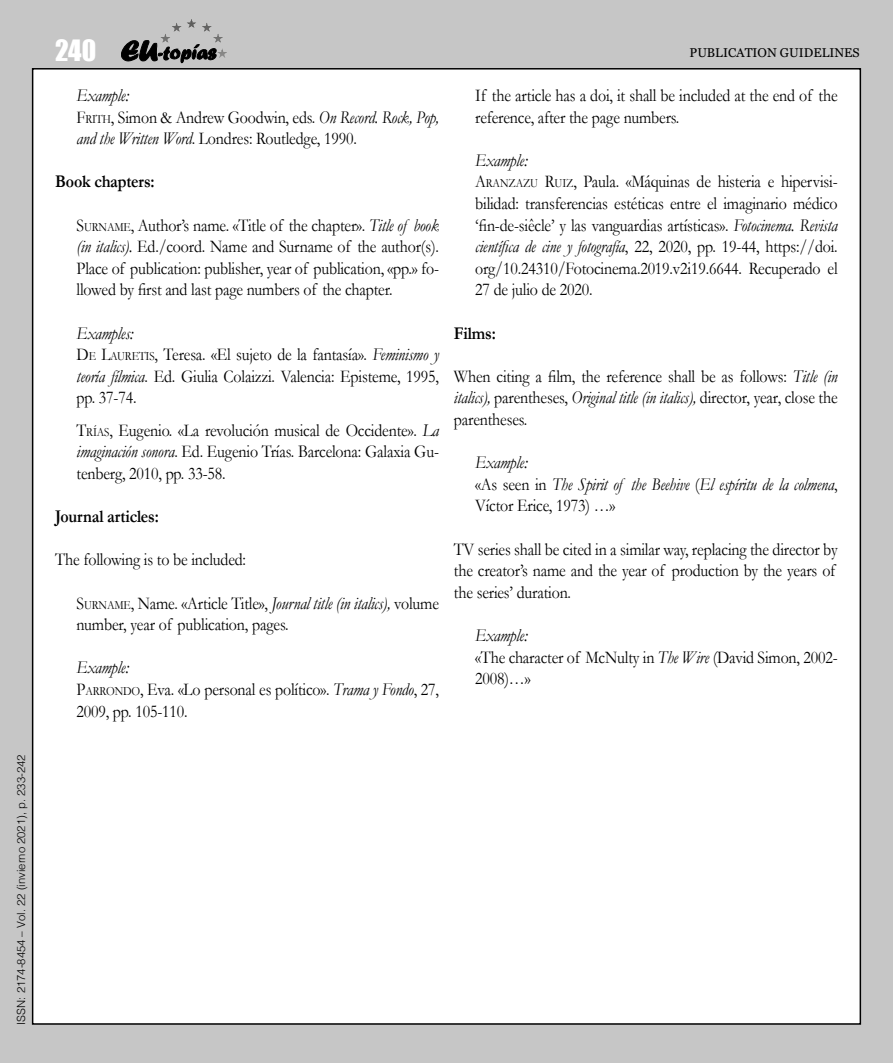
<style>
.page{position:relative;width:893px;height:1063px;background:#c6c6c6}
.page>*{position:absolute;margin:0;border:0;box-sizing:border-box;transform-origin:0 0}
.t1{font:27px "Impact";color:#fff}
.t2{font:18px/21.6px "Garamond";letter-spacing:-.01em;color:#000;scale:.89 1}
.t3{font:italic 18px/21.6px "Garamond";letter-spacing:-.01em;color:#000;scale:.89 1}
.t4{font:700 18px "Garamond";letter-spacing:-.01em;color:#000;scale:.89 1}
.t5{font:12.75px "Georgia";color:#000}
.t6{font:300 11.25px "Helvetica";color:#000}
.s1{font-style:inherit}
.s2{font-size:12.6px}
.s3{font-style:italic}
.s4{font-style:normal}
</style>
<div class="page">
<div style="left:33px;top:69px;width:827px;height:955px;background:#fff"></div>
<svg style="left:121px;top:40px;width:95px;height:23px"></svg>
<hr style="left:161px;top:19px;width:66px;height:1px;background:#585857">
<hr style="left:161px;top:20px;width:66px;height:1px;background:#595958">
<hr style="left:161px;top:21px;width:66px;height:1px;background:#5a5a59">
<hr style="left:161px;top:22px;width:66px;height:1px;background:#5c5c5b">
<hr style="left:161px;top:23px;width:66px;height:1px;background:#5d5d5c">
<hr style="left:161px;top:24px;width:66px;height:1px;background:#5f5f5e">
<hr style="left:161px;top:25px;width:66px;height:1px;background:#60605f">
<hr style="left:161px;top:26px;width:66px;height:1px;background:#626261">
<hr style="left:161px;top:27px;width:66px;height:1px;background:#636362">
<hr style="left:161px;top:28px;width:66px;height:1px;background:#656464">
<hr style="left:161px;top:29px;width:66px;height:1px;background:#666565">
<hr style="left:161px;top:30px;width:66px;height:1px;background:#676766">
<hr style="left:161px;top:31px;width:66px;height:1px;background:#696868">
<hr style="left:161px;top:32px;width:66px;height:1px;background:#6a6969">
<hr style="left:161px;top:33px;width:66px;height:1px;background:#6c6b6b">
<hr style="left:161px;top:34px;width:66px;height:1px;background:#6c6c6c">
<hr style="left:161px;top:35px;width:66px;height:1px;background:#6e6e6d">
<hr style="left:161px;top:36px;width:66px;height:1px;background:#6f6f6e">
<hr style="left:161px;top:37px;width:66px;height:1px;background:#717170">
<hr style="left:161px;top:38px;width:66px;height:1px;background:#727271">
<hr style="left:161px;top:39px;width:66px;height:1px;background:#747473">
<hr style="left:161px;top:40px;width:66px;height:1px;background:#757574">
<hr style="left:161px;top:41px;width:66px;height:1px;background:#767675">
<hr style="left:161px;top:42px;width:66px;height:1px;background:#787877">
<hr style="left:161px;top:43px;width:66px;height:1px;background:#797978">
<hr style="left:161px;top:44px;width:66px;height:1px;background:#7b7b7a">
<hr style="left:161px;top:45px;width:66px;height:1px;background:#7c7c7b">
<hr style="left:161px;top:46px;width:66px;height:1px;background:#7e7d7d">
<hr style="left:161px;top:47px;width:66px;height:1px;background:#7f7e7e">
<hr style="left:161px;top:48px;width:66px;height:1px;background:#818080">
<hr style="left:161px;top:49px;width:66px;height:1px;background:#828181">
<hr style="left:161px;top:50px;width:66px;height:1px;background:#828282">
<hr style="left:161px;top:51px;width:66px;height:1px;background:#848483">
<hr style="left:161px;top:52px;width:66px;height:1px;background:#858584">
<hr style="left:161px;top:53px;width:66px;height:1px;background:#878786">
<hr style="left:161px;top:54px;width:66px;height:1px;background:#888887">
<hr style="left:161px;top:55px;width:66px;height:1px;background:#898989">
<hr style="left:161px;top:56px;width:66px;height:1px;background:#8a8a8a">
<hr style="left:161px;top:57px;width:66px;height:1px;background:#8c8c8b">
<p class="t6" style="left:12px;top:1025px;width:272px;rotate:-90deg">ISSN: 2174-8454 – Vol. 22 (invierno 2021), p. 233-242</p>
<h1 class="t1" style="left:55px;top:29px;width:42px">240</h1>
<p class="t3" style="left:77px;top:84px;width:60px">Example:</p>
<p class="t2" style="left:77px;top:106px;width:409px"><span class="s1">F</span><span class="s2">RITH</span>, Simon &amp; Andrew Goodwin, eds. <span class="s3">On Record. Rock, Pop, and the Written Word</span>. Londres: Routledge, 1990.</p>
<p class="t4" style="left:55px;top:170px;width:113px">Book chapters:</p>
<p class="t2" style="left:77px;top:214px;width:409px;text-align:justify"><span class="s1">S</span><span class="s2">URNAME</span>, Author’s name. «Title of the chapter». <span class="s3">Title of book (in italics).</span> Ed./coord. Name and Surname of the author(s).<br>Place of publication: publisher, year of publication, «pp.» fo&shy;llowed by first and last page numbers of the chapter.</p>
<p class="t3" style="left:77px;top:322px;width:65px">Examples:</p>
<p class="t2" style="left:77px;top:343px;width:409px;text-align:justify"><span class="s1">D</span><span class="s2">E</span> <span class="s1">L</span><span class="s2">AURETIS</span><span class="s1">,</span> Teresa. «El sujeto de la fantasía». <span class="s3">Feminismo y teoría fílmica</span>. Ed. Giulia Colaizzi. Valencia: Episteme, 1995, pp. 37-74.</p>
<p class="t2" style="left:77px;top:419px;width:409px;text-align:justify"><span class="s1">T</span><span class="s2">RÍAS</span>, Eugenio. «La revolución musical de Occidente». <span class="s3">La imaginación sonora</span>. Ed. Eugenio Trías. Barcelona: Galaxia Gu&shy;tenberg, 2010, pp. 33-58.</p>
<p class="t4" style="left:55px;top:504px;width:118px">Journal articles:</p>
<p class="t2" style="left:55px;top:549px;width:216px">The following is to be included:</p>
<p class="t2" style="left:77px;top:592px;width:409px"><span class="s1">S</span><span class="s2">URNAME</span>, Name. «Article Title», <span class="s3">Journal title (in italics),</span> volume number, year of publication, pages.</p>
<p class="t3" style="left:77px;top:657px;width:60px">Example:</p>
<p class="t2" style="left:77px;top:678px;width:409px"><span class="s1">P</span><span class="s2">ARRONDO</span>, Eva. «Lo personal es político». <span class="s3">Trama y Fondo</span>, 27,<br>2009, pp. 105-110.</p>
<p class="t5" style="left:690px;top:44px;width:172px">PUBLICATION GUIDELINES</p>
<p class="t2" style="left:475px;top:84px;width:409px">If the article has a doi, it shall be included at the end of the reference, after the page numbers.</p>
<p class="t3" style="left:475px;top:149px;width:60px">Example:</p>
<p class="t2" style="left:475px;top:171px;width:409px;text-align:justify"><span class="s1">A</span><span class="s2">RANZAZU</span> <span class="s1">R</span><span class="s2">UIZ</span>, Paula. «Máquinas de histeria e hipervisi&shy;bilidad: transferencias estéticas entre el imaginario médico ‘fin-de-siêcle’ y las vanguardias artísticas». <span class="s3">Fotocinema. Revista científica de cine y fotografía</span>, 22, 2020, pp. 19-44, https://doi. org/10.24310/Fotocinema.2019.v2i19.6644. Recuperado el 27 de julio de 2020.</p>
<p class="t4" style="left:454px;top:321px;width:49px">Films:</p>
<p class="t2" style="left:454px;top:365px;width:433px;text-align:justify">When citing a film, the reference shall be as follows: <span class="s3">Title (in italics),</span> parentheses, <span class="s3">Original title (in italics),</span> director, year, close the parentheses.</p>
<p class="t3" style="left:475px;top:451px;width:60px">Example:</p>
<p class="t3" style="left:475px;top:473px;width:409px"><span class="s4">«As seen in</span> The Spirit of the Beehive <span class="s4">(</span>El espíritu de la colmena<span class="s4">,<br>Víctor Erice, 1973) …»</span></p>
<p class="t2" style="left:454px;top:538px;width:433px">TV series shall be cited in a similar way, replacing the director by the creator’s name and the year of production by the years of the series’ duration.</p>
<p class="t3" style="left:475px;top:624px;width:60px">Example:</p>
<p class="t2" style="left:475px;top:646px;width:409px">«The character of McNulty in <span class="s3">The Wire</span> (David Simon, 2002-<br>2008)…»</p>
</div>
